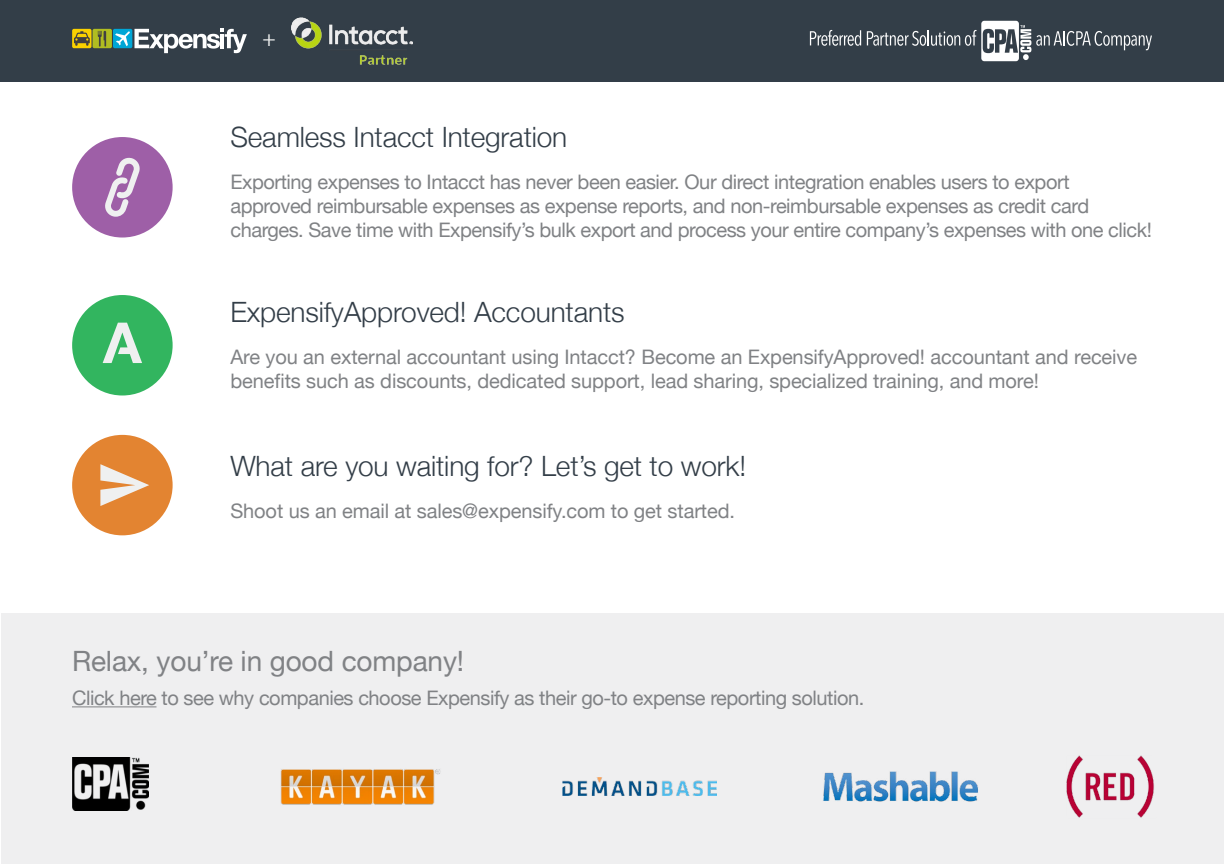
<style>
.page{position:relative;width:1224px;height:864px;background:#fff}
.page>*{position:absolute;margin:0;border:0;box-sizing:border-box;transform-origin:0 0}
.t1{font:300 28px "Helvetica Neue";letter-spacing:-.005em;color:#333e48}
.t2{font:28px "Helvetica Neue";letter-spacing:-.005em;color:#808285}
.t3{font:24px "Minion Pro";color:#eff0f0}
.t4{font:20px/24px "Helvetica Neue";letter-spacing:-.02em;color:#808285}
</style>
<div class="page">
<div style="left:1px;top:613px;width:1223px;height:251px;background:#efeff0"></div>
<div style="left:0;top:0;width:1224px;height:82px;background:#333e48"></div>
<div style="left:72px;top:295px;width:101px;height:101px;background:#32b55f;border-radius:50%"></div>
<svg style="left:103px;top:323px;width:39px;height:40px"></svg>
<div style="left:72px;top:137px;width:101px;height:101px;background:#9e5fa7;border-radius:50%"></div>
<svg style="left:105px;top:157px;width:35px;height:60px"></svg>
<div style="left:72px;top:435px;width:101px;height:100px;background:#e38431;border-radius:50%"></div>
<svg style="left:100px;top:464px;width:49px;height:42px"></svg>
<div style="left:113px;top:29px;width:19px;height:19px;background:#00a6d6;border-radius:2px"></div>
<div style="left:93px;top:29px;width:19px;height:19px;background:#b0bd21;border-radius:2px"></div>
<div style="left:72px;top:29px;width:20px;height:19px;background:#fad100;border-radius:2px"></div>
<svg style="left:115px;top:29px;width:132px;height:24px"></svg>
<svg style="left:98px;top:30px;width:8px;height:17px"></svg>
<svg style="left:74px;top:31px;width:16px;height:15px"></svg>
<img style="left:292px;top:17px;width:120px;height:48px">
<hr style="left:72px;top:706px;width:84px;height:1px;background:#808285">
<img style="left:280px;top:769px;width:161px;height:36px">
<img style="left:72px;top:758px;width:77px;height:52px">
<img style="left:562px;top:777px;width:154px;height:19px">
<img style="left:823px;top:771px;width:155px;height:31px">
<img style="left:1066px;top:755px;width:88px;height:63px">
<svg style="left:810px;top:30px;width:51px;height:16px"></svg>
<svg style="left:867px;top:21px;width:285px;height:40px"></svg>
<p class="t3" style="left:262px;top:23px;width:15px">+</p>
<h1 class="t1" style="left:230px;top:114px;width:338px">Seamless Intacct Integration</h1>
<p class="t4" style="left:230px;top:171px;width:923px">Exporting expenses to Intacct has never been easier. Our direct integration enables users to export approved reimbursable expenses as expense reports, and non-reimbursable expenses as credit card charges. Save time with Expensify’s bulk export and process your entire company’s expenses with one click!</p>
<h1 class="t1" style="left:230px;top:290px;width:396px">ExpensifyApproved! Accountants</h1>
<p class="t4" style="left:230px;top:346px;width:908px">Are you an external accountant using Intacct? Become an ExpensifyApproved! accountant and receive benefits such as discounts, dedicated support, lead sharing, specialized training, and more!</p>
<h1 class="t1" style="left:230px;top:444px;width:517px">What are you waiting for? Let’s get to work!</h1>
<p class="t4" style="left:230px;top:500px;width:506px">Shoot us an email at sales@expensify.com to get started.</p>
<h1 class="t2" style="left:72px;top:641px;width:394px">Relax, you’re in good company!</h1>
<p class="t4" style="left:72px;top:687px;width:794px">Click here to see why companies choose Expensify as their go-to expense reporting solution.</p>
</div>
